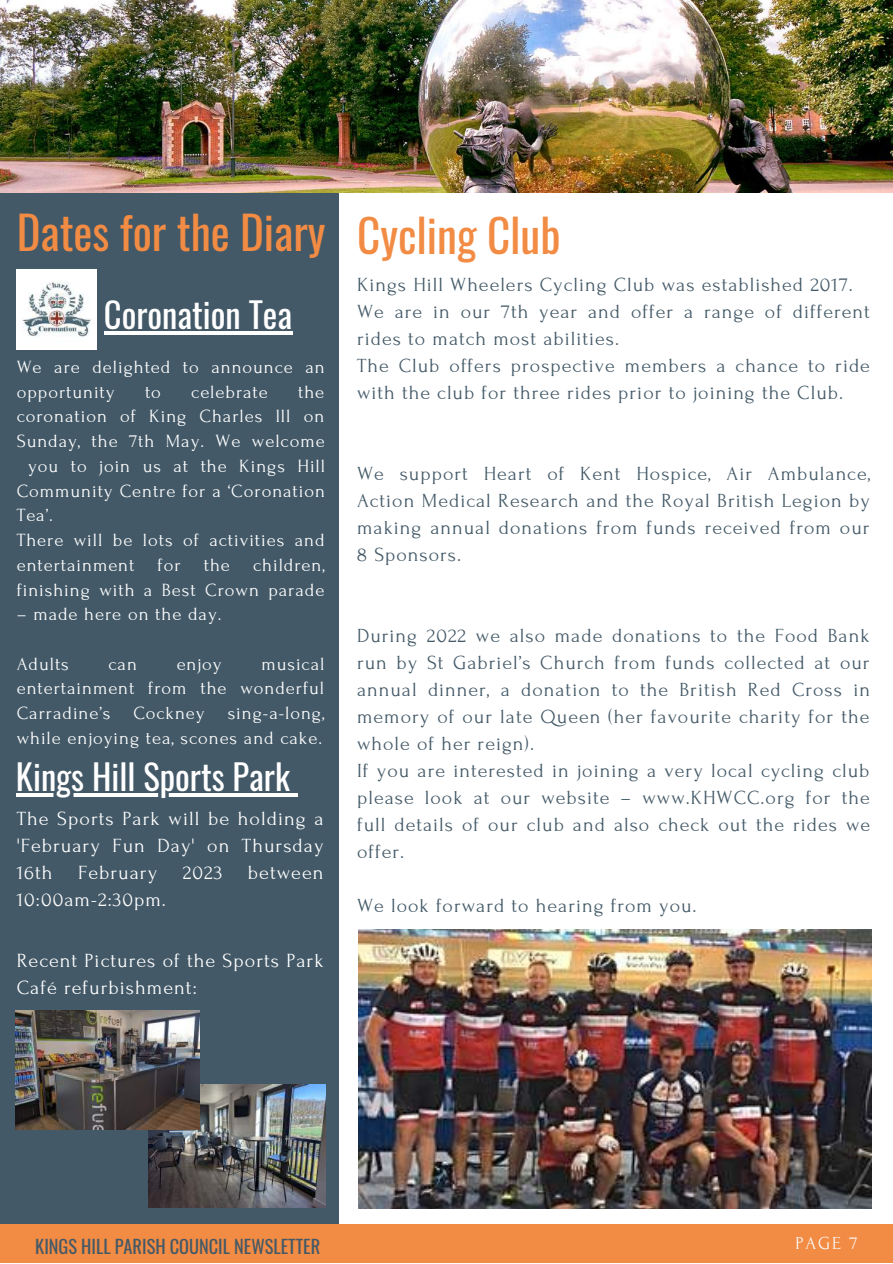
<style>
.page{position:relative;width:893px;height:1264px;background:#fff}
.page>*{position:absolute;margin:0;border:0;box-sizing:border-box;transform-origin:0 0}
.t1{font:45.15px "Oswald";color:#f28b43}
.t2{font:34.65px "Oswald";color:#fff}
.t3{font:20.1px/27px "Forum";letter-spacing:.05em;color:#fff}
.t4{font:19.95px/27px "Forum";letter-spacing:.05em;color:#435967}
.t5{font:18.6px/24.8px "Forum";letter-spacing:.05em;color:#fff}
.t6{font:18.3px "Oswald";color:#435967}
.t7{font:18.3px "Forum";color:#fafafa}
</style>
<div class="page">
<div style="left:0;top:174px;width:338px;height:1060px;background:#435967"></div>
<img style="left:0;top:0;width:892px;height:192px">
<div style="left:0;top:1224px;width:892px;height:38px;background:#f28b43"></div>
<img style="left:149px;top:1084px;width:176px;height:123px">
<img style="left:16px;top:1010px;width:183px;height:119px">
<img style="left:359px;top:929px;width:512px;height:279px">
<img style="left:17px;top:269px;width:80px;height:80px">
<hr style="left:104px;top:331px;width:188px;height:3px;background:#fff">
<hr style="left:16px;top:793px;width:274px;height:3px;background:#fff">
<svg style="left:290px;top:793px;width:8px;height:3px"></svg>
<h1 class="t1" style="left:17px;top:197px;width:310px">Dates for the Diary</h1>
<h2 class="t2" style="left:104px;top:288px;width:190px">Coronation Tea</h2>
<p class="t5" style="left:17px;top:355px;width:309px">We are delighted to announce an opportunity</p>
<p class="t5" style="left:145px;top:379px;width:17px">to</p>
<p class="t5" style="left:191px;top:379px;width:78px">celebrate</p>
<p class="t5" style="left:298px;top:379px;width:28px">the</p>
<p class="t5" style="left:17px;top:404px;width:309px">coronation of King Charles lll on</p>
<p class="t5" style="left:17px;top:429px;width:309px">Sunday, the 7th May. We welcome</p>
<p class="t5" style="left:28px;top:454px;width:298px">you to join us at the Kings Hill</p>
<p class="t5" style="left:17px;top:478px;width:310px">Community Centre for a ‘Coronation</p>
<p class="t5" style="left:17px;top:503px;width:38px">Tea’.</p>
<p class="t5" style="left:17px;top:528px;width:309px">There will be lots of activities and</p>
<p class="t5" style="left:17px;top:552px;width:309px">entertainment for the children,</p>
<p class="t5" style="left:17px;top:577px;width:309px">finishing with a Best Crown parade</p>
<p class="t5" style="left:17px;top:602px;width:206px">– made here on the day.</p>
<p class="t5" style="left:17px;top:651px;width:54px">Adults</p>
<p class="t5" style="left:109px;top:651px;width:30px">can</p>
<p class="t5" style="left:177px;top:651px;width:47px">enjoy</p>
<p class="t5" style="left:17px;top:651px;width:309px;text-align:justify;text-indent:245px">musical entertainment from the wonderful Carradine’s Cockney sing-a-long, while enjoying tea, scones and cake.</p>
<h2 class="t2" style="left:16px;top:750px;width:275px">Kings Hill Sports Park</h2>
<p class="t3" style="left:17px;top:805px;width:308px;text-align:justify">The Sports Park will be holding a 'February Fun Day' on Thursday 16th</p>
<p class="t3" style="left:78px;top:859px;width:81px">February</p>
<p class="t3" style="left:183px;top:859px;width:41px">2023</p>
<p class="t3" style="left:248px;top:859px;width:77px">between</p>
<p class="t3" style="left:17px;top:886px;width:151px">10:00am-2:30pm.</p>
<p class="t3" style="left:17px;top:947px;width:308px">Recent Pictures of the Sports Park<br>Café refurbishment:</p>
<h1 class="t1" style="left:357px;top:200px;width:205px">Cycling Club</h1>
<p class="t4" style="left:357px;top:271px;width:514px">Kings Hill Wheelers Cycling Club was established 2017.<br>We are in our 7th year and offer a range of different rides to match most abilities.<br>The Club offers prospective members a chance to ride with the club for three rides prior to joining the Club.</p>
<p class="t4" style="left:357px;top:460px;width:514px;text-align:justify">We support Heart of Kent Hospice, Air Ambulance, Action Medical Research and the Royal British Legion by making annual donations from funds received from our 8 Sponsors.</p>
<p class="t4" style="left:357px;top:622px;width:514px">During 2022 we also made donations to the Food Bank run by St Gabriel’s Church from funds collected at our annual dinner, a donation to the British Red Cross in memory of our late Queen (her favourite charity for the whole of her reign).<br>If you are interested in joining a very local cycling club please look at our website – www.KHWCC.org for the full details of our club and also check out the rides we offer.</p>
<p class="t4" style="left:357px;top:892px;width:341px">We look forward to hearing from you.</p>
<p class="t6" style="left:35px;top:1231px;width:286px">KINGS HILL PARISH COUNCIL NEWSLETTER</p>
<p class="t7" style="left:795px;top:1233px;width:64px">PAGE 7</p>
</div>
